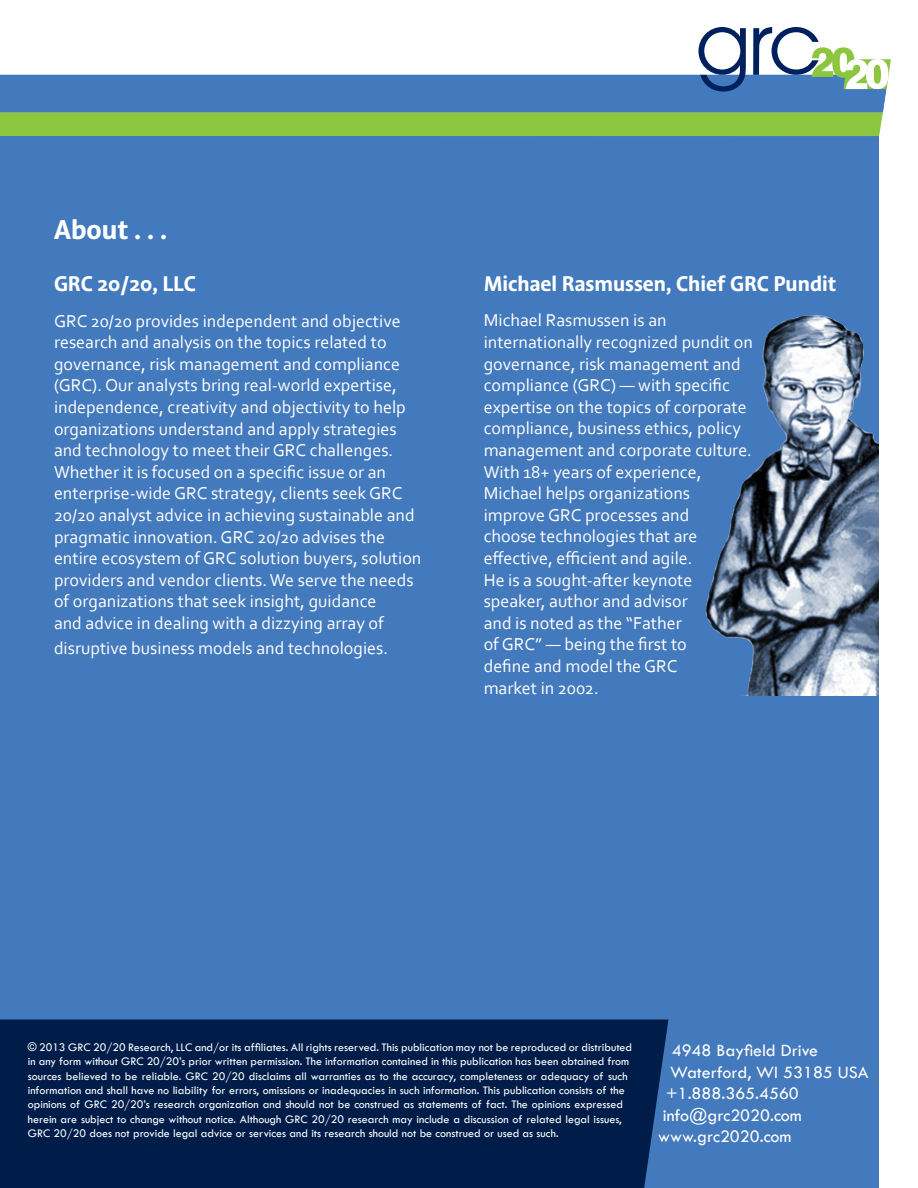
<style>
.page{position:relative;width:918px;height:1188px;background:#fff}
.page>*{position:absolute;margin:0;border:0;box-sizing:border-box;transform-origin:0 0}
.Heading1{font:700 27px "Acorde";color:#fff}
.Heading2{font:700 21px "Acorde";color:#fff}
.t1{font:18px/21.6px "Corbel";color:#fff}
.t2{font:18px "Tw Cen";color:#fff}
.copyright{font:12px/14.4px "Tw Cen";color:#fff}
</style>
<div class="page">
<div style="left:0;top:136px;width:879px;height:1052px;background:#4379bd"></div>
<div style="left:0;top:1020px;width:669px;height:168px;background:#001d4a"></div>
<img style="left:705px;top:315px;width:174px;height:381px">
<svg style="left:0;top:27px;width:891px;height:109px"></svg>
<p class="Heading1" style="left:54px;top:213px;width:115px">About . . .</p>
<p class="Heading2" style="left:54px;top:271px;width:143px">GRC 20/20, LLC</p>
<p class="t1" style="left:54px;top:309px;width:369px">GRC 20/20 provides independent and objective research and analysis on the topics related to governance, risk management and compliance (GRC). Our analysts bring real-world expertise, independence, creativity and objectivity to help organizations understand and apply strategies and technology to meet their GRC challenges.<br>Whether it is focused on a specific issue or an enterprise-wide GRC strategy, clients seek GRC 20/20 analyst advice in achieving sustainable and pragmatic innovation. GRC 20/20 advises the entire ecosystem of GRC solution buyers, solution providers and vendor clients. We serve the needs of organizations that seek insight, guidance<br>and advice in dealing with a dizzying array of</p>
<p class="t1" style="left:54px;top:637px;width:336px">disruptive business models and technologies.</p>
<p class="Heading2" style="left:484px;top:271px;width:354px">Michael Rasmussen, Chief GRC Pundit</p>
<p class="t1" style="left:484px;top:309px;width:271px">Michael Rasmussen is an internationally recognized pundit on governance, risk management and compliance (GRC) — with specific expertise on the topics of corporate compliance, business ethics, policy management and corporate culture.<br>With 18+ years of experience,<br>Michael helps organizations improve GRC processes and<br>choose technologies that are effective, efficient and agile.<br>He is a sought-after keynote speaker, author and advisor<br>and is noted as the “Father<br>of GRC” — being the first to<br>define and model the GRC<br>market in 2002.</p>
<p class="copyright" style="left:28px;top:1040px;width:606px">© 2013 GRC 20/20 Research, LLC and/or its affiliates. All rights reserved. This publication may not be reproduced or distributed in any form without GRC 20/20’s prior written permission. The information contained in this publication has been obtained from sources believed to be reliable. GRC 20/20 disclaims all warranties as to the accuracy, completeness or adequacy of such information and shall have no liability for errors, omissions or inadequacies in such information. This publication consists of the opinions of GRC 20/20’s research organization and should not be construed as statements of fact. The opinions expressed herein are subject to change without notice. Although GRC 20/20 research may include a discussion of related legal issues, GRC 20/20 does not provide legal advice or services and its research should not be construed or used as such.</p>
<p class="t2" style="left:672px;top:1039px;width:148px">4948 Bayfield Drive</p>
<p class="t2" style="left:670px;top:1061px;width:200px">Waterford, WI 53185 USA</p>
<p class="t2" style="left:666px;top:1083px;width:135px">+1.888.365.4560</p>
<p class="t2" style="left:663px;top:1104px;width:141px">info@grc2020.com</p>
<p class="t2" style="left:658px;top:1126px;width:135px">www.grc2020.com</p>
</div>
